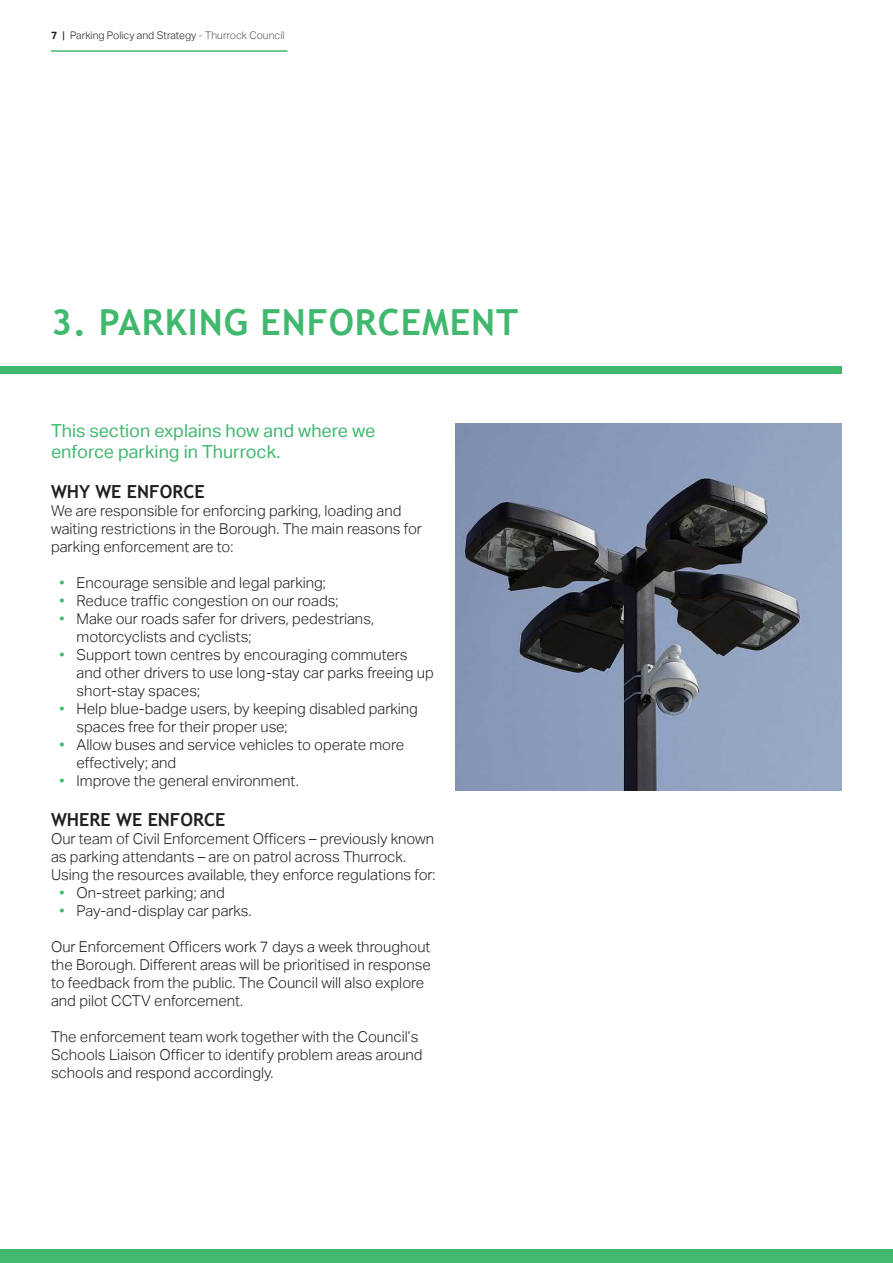
<style>
.page{position:relative;width:893px;height:1263px;background:#fff}
.page>*{position:absolute;margin:0;border:0;box-sizing:border-box;transform-origin:0 0}
.Page_head{font:700 36px "Trebuchet MS";letter-spacing:.025em;color:#40b86e}
.Intro{font:18px/21.6px "Aktiv Grotesk";color:#40b86e}
.Sub_head_use{font:700 18px "Trebuchet MS";color:#231f20}
.Body_copy{font:300 15px/18px "Aktiv Grotesk";color:#231f20}
.Green_bullets{font:300 15px/18px "Aktiv Grotesk";color:#231f20}
.t1{font:300 10.5px "Aktiv Grotesk";color:#231f20}
.s1{font-weight:700}
.s2{font-weight:400}
.s3{color:#817d82}
.s4{color:#57585a}
.s5{color:#40b86e}
</style>
<div class="page">
<div style="left:0;top:1250px;width:893px;height:13px;background:#40b86e"></div>
<hr style="left:51px;top:50px;width:236px;height:2px;background:#40b86e">
<div style="left:0;top:366px;width:842px;height:7px;background:#40b86e"></div>
<img style="left:455px;top:424px;width:387px;height:367px">
<p class="t1" style="left:51px;top:29px;width:235px"><span class="s1">7</span> <span class="s2">|</span> Parking Policy and Strategy <span class="s3">-</span> <span class="s4">Thurrock Council</span></p>
<p class="Page_head" style="left:51px;top:300px;width:469px">3. PARKING ENFORCEMENT</p>
<p class="Intro" style="left:51px;top:420px;width:326px">This section explains how and where we enforce parking in Thurrock.</p>
<p class="Sub_head_use" style="left:51px;top:480px;width:155px">WHY WE ENFORCE</p>
<p class="Body_copy" style="left:51px;top:502px;width:372px">We are responsible for enforcing parking, loading and waiting restrictions in the Borough. The main reasons for parking enforcement are to:</p>
<p class="Body_copy" style="left:60px;top:574px;width:268px"><span class="s5">•</span> Encourage sensible and legal parking;</p>
<p class="Body_copy" style="left:60px;top:592px;width:280px"><span class="s5">•</span> Reduce traffic congestion on our roads;</p>
<p class="Body_copy" style="left:77px;top:610px;width:299px;text-indent:-17px"><span class="s5">•</span> Make our roads safer for drivers, pedestrians, motorcyclists and cyclists;</p>
<p class="Body_copy" style="left:77px;top:646px;width:359px;text-indent:-17px"><span class="s5">•</span> Support town centres by encouraging commuters and other drivers to use long-stay car parks freeing up short-stay spaces;</p>
<p class="Body_copy" style="left:77px;top:700px;width:343px;text-indent:-17px"><span class="s5">•</span> Help blue-badge users, by keeping disabled parking spaces free for their proper use;</p>
<p class="Body_copy" style="left:77px;top:736px;width:329px;text-indent:-17px"><span class="s5">•</span> Allow buses and service vehicles to operate more effectively; and</p>
<p class="Body_copy" style="left:60px;top:772px;width:241px"><span class="s5">•</span> Improve the general environment.</p>
<p class="Sub_head_use" style="left:51px;top:808px;width:176px">WHERE WE ENFORCE</p>
<p class="Green_bullets" style="left:51px;top:829px;width:386px">Our team of Civil Enforcement Officers – previously known as parking attendants – are on patrol across Thurrock.<br>Using the resources available, they enforce regulations for:</p>
<p class="Body_copy" style="left:60px;top:883px;width:167px"><span class="s5">•</span> On-street parking; and</p>
<p class="Body_copy" style="left:60px;top:901px;width:193px"><span class="s5">•</span> Pay-and-display car parks.</p>
<p class="Body_copy" style="left:51px;top:937px;width:381px">Our Enforcement Officers work 7 days a week throughout the Borough. Different areas will be prioritised in response to feedback from the public. The Council will also explore and pilot CCTV enforcement.</p>
<p class="Body_copy" style="left:51px;top:1027px;width:373px">The enforcement team work together with the Council’s<br>Schools Liaison Officer to identify problem areas around schools and respond accordingly.</p>
</div>
